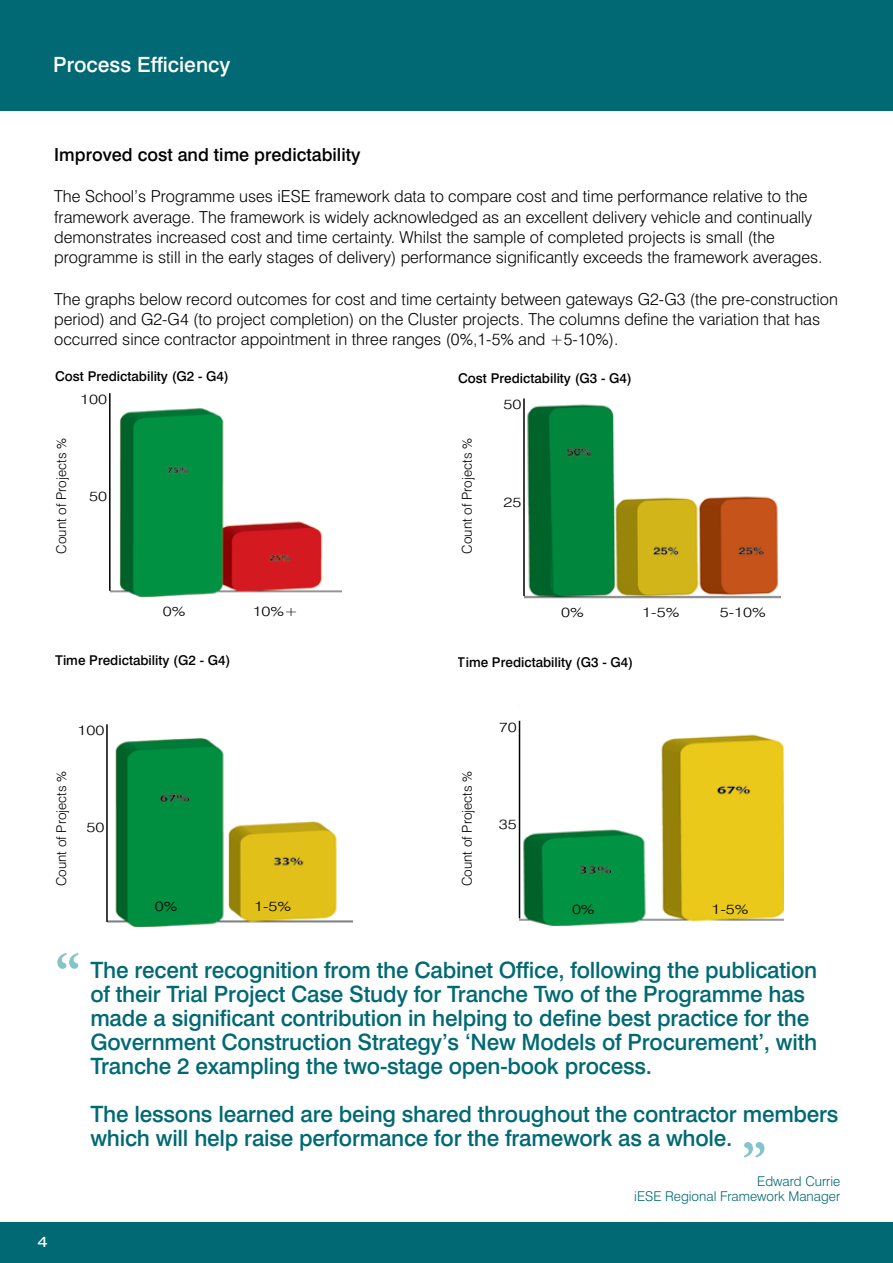
<style>
.page{position:relative;width:893px;height:1263px;background:#fff}
.page>*{position:absolute;margin:0;border:0;box-sizing:border-box;transform-origin:0 0}
.t1{font:700 54px "Adobe Garamond Pro";color:#85c4c8}
.t2{font:700 52.5px "Adobe Garamond Pro";color:#85c4c8}
.t3{font:500 22.5px/24px "Swiss 721 BT";letter-spacing:-.01em;color:#006973}
.t4{font:500 21px "Swiss 721 BT";color:#fff}
.t5{font:500 18px "Swiss 721 BT";color:#000}
.t6{font:300 16.5px/20.2px "Swiss 721 BT";color:#000}
.t7{font:15px "Swiss 721 BT";color:#fff;scale:1.25 1}
.t8{font:500 13.5px "Swiss 721 BT";color:#000}
.t9{font:300 13.5px "Swiss 721 BT";color:#000}
.t10{font:300 13.5px "Swiss 721 BT";color:#000;scale:1.25 1}
.t11{font:300 13.5px/15px "Swiss 721 BT";color:#006973;text-align:right}
</style>
<div class="page">
<div style="left:0;top:1222px;width:893px;height:41px;background:#006973"></div>
<div style="left:0;top:0;width:893px;height:110px;background:#006973"></div>
<img style="left:525px;top:404px;width:255px;height:195px">
<img style="left:111px;top:408px;width:230px;height:189px">
<img style="left:520px;top:720px;width:264px;height:205px">
<img style="left:107px;top:737px;width:245px;height:190px">
<hr style="left:109px;top:393px;width:2px;height:198px;background:#000">
<hr style="left:523px;top:398px;width:2px;height:198px;background:#000">
<hr style="left:106px;top:724px;width:2px;height:198px;background:#000">
<hr style="left:519px;top:721px;width:1px;height:197px;background:#000">
<p class="t4" style="left:53px;top:52px;width:179px">Process Efficiency</p>
<p class="t5" style="left:54px;top:144px;width:308px">Improved cost and time predictability</p>
<p class="t6" style="left:54px;top:186px;width:770px">The School’s Programme uses iESE framework data to compare cost and time performance relative to the framework average. The framework is widely acknowledged as an excellent delivery vehicle and continually demonstrates increased cost and time certainty. Whilst the sample of completed projects is small (the programme is still in the early stages of delivery) performance significantly exceeds the framework averages.</p>
<p class="t6" style="left:54px;top:289px;width:785px">The graphs below record outcomes for cost and time certainty between gateways G2-G3 (the pre-construction period) and G2-G4 (to project completion) on the Cluster projects. The columns define the variation that has occurred since contractor appointment in three ranges (0%,1-5% and +5-10%).</p>
<p class="t8" style="left:55px;top:368px;width:175px">Cost Predictability (G2 - G4)</p>
<p class="t8" style="left:458px;top:369px;width:175px">Cost Predictability (G3 - G4)</p>
<p class="t10" style="left:80px;top:391px;width:23px">100</p>
<p class="t9" style="left:53px;top:553px;width:117px;rotate:-90deg">Count of Projects %</p>
<p class="t10" style="left:89px;top:488px;width:16px">50</p>
<p class="t9" style="left:459px;top:553px;width:117px;rotate:-90deg">Count of Projects %</p>
<p class="t10" style="left:503px;top:396px;width:16px">50</p>
<p class="t10" style="left:503px;top:493px;width:16px">25</p>
<p class="t10" style="left:163px;top:603px;width:20px">0%</p>
<p class="t10" style="left:253px;top:603px;width:38px">10%+</p>
<p class="t10" style="left:561px;top:604px;width:20px">0%</p>
<p class="t10" style="left:642px;top:604px;width:31px">1-5%</p>
<p class="t10" style="left:720px;top:604px;width:38px">5-10%</p>
<p class="t8" style="left:55px;top:652px;width:177px">Time Predictability (G2 - G4)</p>
<p class="t8" style="left:458px;top:654px;width:177px">Time Predictability (G3 - G4)</p>
<p class="t10" style="left:77px;top:722px;width:23px">100</p>
<p class="t9" style="left:53px;top:886px;width:117px;rotate:-90deg">Count of Projects %</p>
<p class="t9" style="left:459px;top:886px;width:117px;rotate:-90deg">Count of Projects %</p>
<p class="t10" style="left:86px;top:819px;width:16px">50</p>
<p class="t10" style="left:499px;top:718px;width:16px">70</p>
<p class="t10" style="left:499px;top:816px;width:16px">35</p>
<p class="t10" style="left:155px;top:897px;width:20px">0%</p>
<p class="t10" style="left:254px;top:897px;width:31px">1-5%</p>
<p class="t10" style="left:572px;top:901px;width:20px">0%</p>
<p class="t10" style="left:711px;top:901px;width:31px">1-5%</p>
<h1 class="t1" style="left:55px;top:943px;width:27px">“</h1>
<p class="t3" style="left:90px;top:958px;width:728px">The recent recognition from the Cabinet Office, following the publication of their Trial Project Case Study for Tranche Two of the Programme has made a significant contribution in helping to define best practice for the Government Construction Strategy’s ‘New Models of Procurement’, with Tranche 2 exampling the two-stage open-book process.</p>
<h3 class="t3" style="left:90px;top:1102px;width:750px">The lessons learned are being shared throughout the contractor members which will help raise performance for the framework as a whole.</h3>
<h2 class="t2" style="left:766px;top:1167px;width:26px;rotate:-180deg">“</h2>
<p class="t11" style="left:634px;top:1173px;width:208px">Edward Currie<br>iESE Regional Framework Manager</p>
<p class="t7" style="left:38px;top:1233px;width:10px">4</p>
</div>
